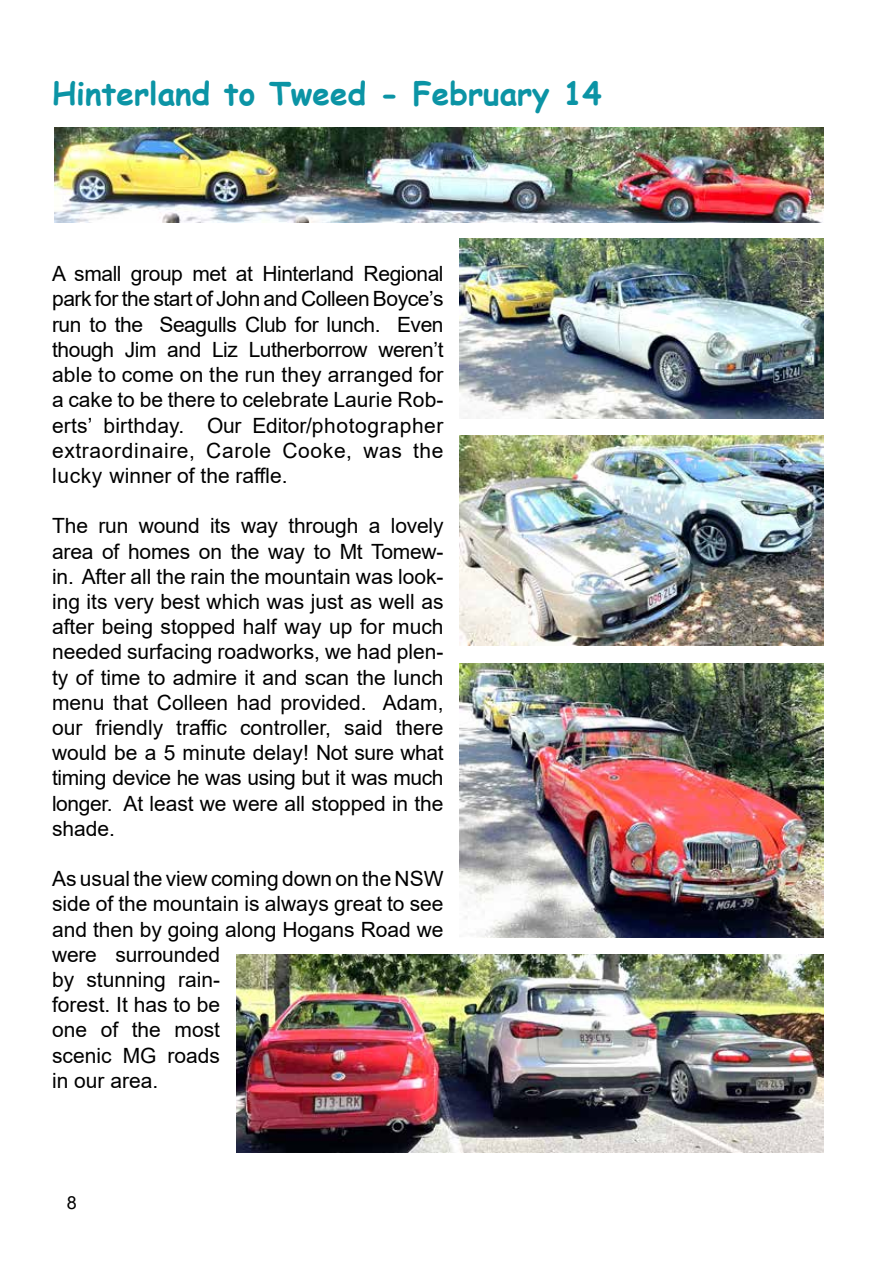
<style>
.page{position:relative;width:893px;height:1263px;background:#fff}
.page>*{position:absolute;margin:0;border:0;box-sizing:border-box;transform-origin:0 0}
.t1{font:700 31.5px "Comic Sans MS";color:#0b94a5}
.t2{font:21px/25.2px "Arial";color:#000;text-align:justify}
.t3{font:18px "Arial";color:#000}
</style>
<div class="page">
<img style="left:459px;top:238px;width:365px;height:180px">
<img style="left:459px;top:436px;width:365px;height:209px">
<img style="left:236px;top:954px;width:588px;height:198px">
<img style="left:459px;top:663px;width:365px;height:274px">
<img style="left:54px;top:128px;width:770px;height:94px">
<h1 class="t1" style="left:52px;top:70px;width:551px">Hinterland to Tweed - February 14</h1>
<p class="t2" style="left:52px;top:261px;width:393px">A small group met at Hinterland Regional park for the start of John and Colleen Boyce’s run to the Seagulls Club for lunch. Even though Jim and Liz Lutherborrow weren’t able to come on the run they arranged for a cake to be there to celebrate Laurie Rob&shy;erts’ birthday. Our Editor/photographer extraordinaire, Carole Cooke, was the lucky winner of the raffle.</p>
<p class="t2" style="left:52px;top:513px;width:393px">The run wound its way through a lovely area of homes on the way to Mt Tomew&shy;in. After all the rain the mountain was look&shy;ing its very best which was just as well as after being stopped half way up for much needed surfacing roadworks, we had plen&shy;ty of time to admire it and scan the lunch menu that Colleen had provided. Adam, our friendly traffic controller, said there would be a 5 minute delay! Not sure what timing device he was using but it was much longer. At least we were all stopped in the shade.</p>
<p class="t2" style="left:52px;top:866px;width:393px;text-align:left">As usual the view coming down on the NSW side of the mountain is always great to see and then by going along Hogans Road we were surrounded<br>by stunning rain-<br>forest. It has to be<br>one of the most<br>scenic MG roads<br>in our area.</p>
<p class="t3" style="left:67px;top:1190px;width:12px">8</p>
</div>
